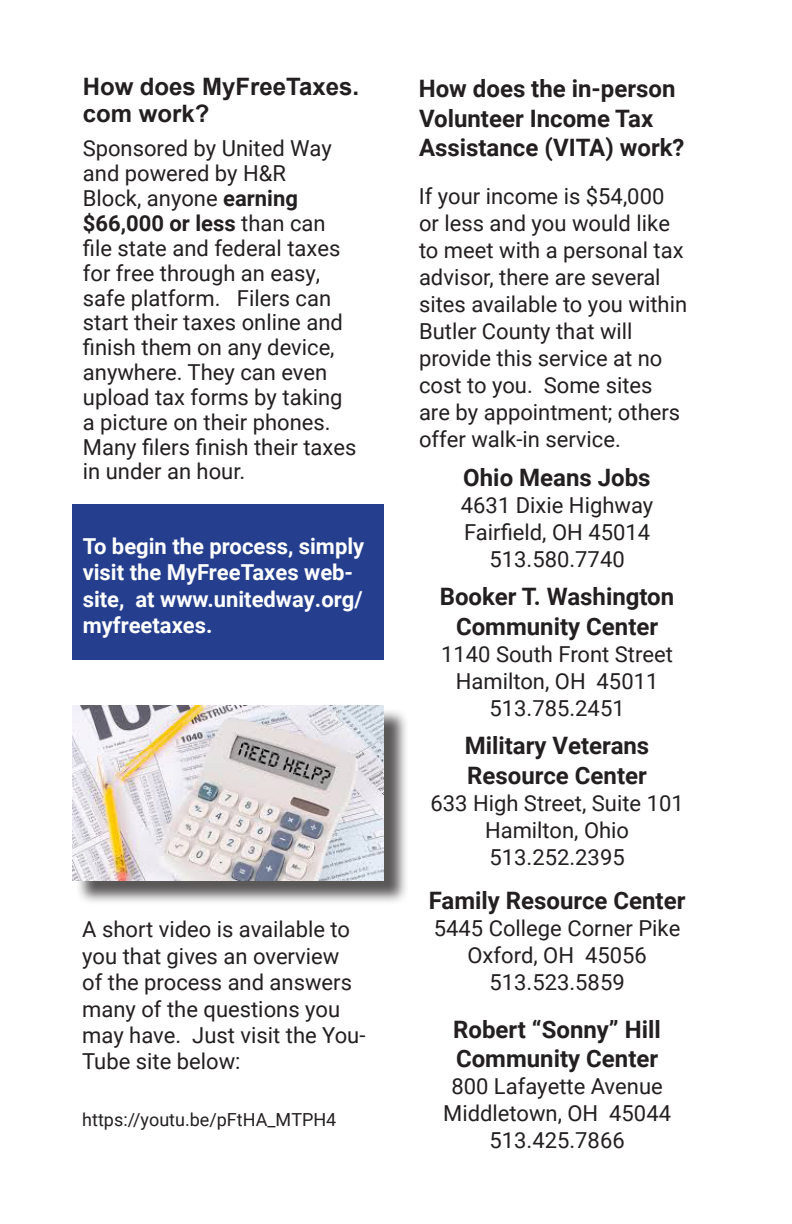
<style>
.page{position:relative;width:792px;height:1224px;background:#fff}
.page>*{position:absolute;margin:0;border:0;box-sizing:border-box;transform-origin:0 0}
.Heading_1{font:700 24px/29.6px "Roboto";color:#231f20}
.t1{font:700 24px/27.2px "Arial";color:#231f20}
.Heading_1-2{font:22px/27px "Roboto";color:#231f20;text-align:center}
.Body_Text{font:22px/26.4px "Roboto";color:#231f20}
.Body_Text-2{font:700 22px/26.6px "Roboto";color:#fff}
.Body_Text-3{font:18px "Roboto";color:#231f20}
.s1{font-weight:700}
</style>
<div class="page">
<div style="left:72px;top:504px;width:312px;height:156px;background:#253f8e"></div>
<div style="left:75px;top:708px;width:334px;height:197px;background:#231f20;opacity:.75"></div>
<img style="left:72px;top:705px;width:312px;height:175px">
<p class="t1" style="left:83px;top:73px;width:278px">How does MyFreeTaxes. com work?</p>
<p class="Heading_1-2" style="left:83px;top:135px;width:275px;line-height:24.8px;text-align:left">Sponsored by United Way and powered by H&amp;R<br>Block, anyone <span class="s1">earning $66,000 or less</span> than can file state and federal taxes for free through an easy, safe platform. Filers can start their taxes online and finish them on any device, anywhere. They can even upload tax forms by taking a picture on their phones.<br>Many filers finish their taxes in under an hour.</p>
<p class="Body_Text-2" style="left:83px;top:532px;width:283px">To begin the process, simply visit the MyFreeTaxes web&shy;site, at www.unitedway.org/ myfreetaxes.</p>
<p class="Body_Text" style="left:82px;top:916px;width:285px">A short video is available to you that gives an overview<br>of the process and answers many of the questions you may have. Just visit the You-<br>Tube site below:</p>
<p class="Body_Text-3" style="left:82px;top:1107px;width:256px">https://youtu.be/pFtHA_MTPH4</p>
<p class="Heading_1" style="left:419px;top:73px;width:267px">How does the in-person<br>Volunteer Income Tax<br>Assistance (VITA) work?</p>
<p class="Heading_1-2" style="left:419px;top:182px;width:270px;text-align:left">If your income is $54,000 or less and you would like to meet with a personal tax advisor, there are several sites available to you within<br>Butler County that will provide this service at no cost to you. Some sites are by appointment; others offer walk-in service.</p>
<p class="Heading_1" style="left:463px;top:461px;width:189px">Ohio Means Jobs</p>
<p class="Heading_1-2" style="left:461px;top:490px;width:194px">4631 Dixie Highway<br>Fairfield, OH 45014<br>513.580.7740</p>
<p class="Heading_1" style="left:440px;top:581px;width:236px;text-align:center">Booker T. Washington<br>Community Center</p>
<p class="Heading_1-2" style="left:441px;top:640px;width:233px">1140 South Front Street<br>Hamilton, OH 45011<br>513.785.2451</p>
<p class="Heading_1" style="left:465px;top:730px;width:186px">Military Veterans<br>Resource Center</p>
<p class="Heading_1-2" style="left:430px;top:789px;width:255px">633 High Street, Suite 101<br>Hamilton, Ohio<br>513.252.2395</p>
<p class="Heading_1" style="left:429px;top:885px;width:258px">Family Resource Center</p>
<p class="Heading_1-2" style="left:434px;top:914px;width:248px">5445 College Corner Pike<br>Oxford, OH 45056<br>513.523.5859</p>
<p class="Heading_1" style="left:453px;top:1014px;width:209px">Robert “Sonny” Hill<br>Community Center</p>
<p class="Heading_1-2" style="left:443px;top:1072px;width:229px">800 Lafayette Avenue<br>Middletown, OH 45044<br>513.425.7866</p>
</div>
